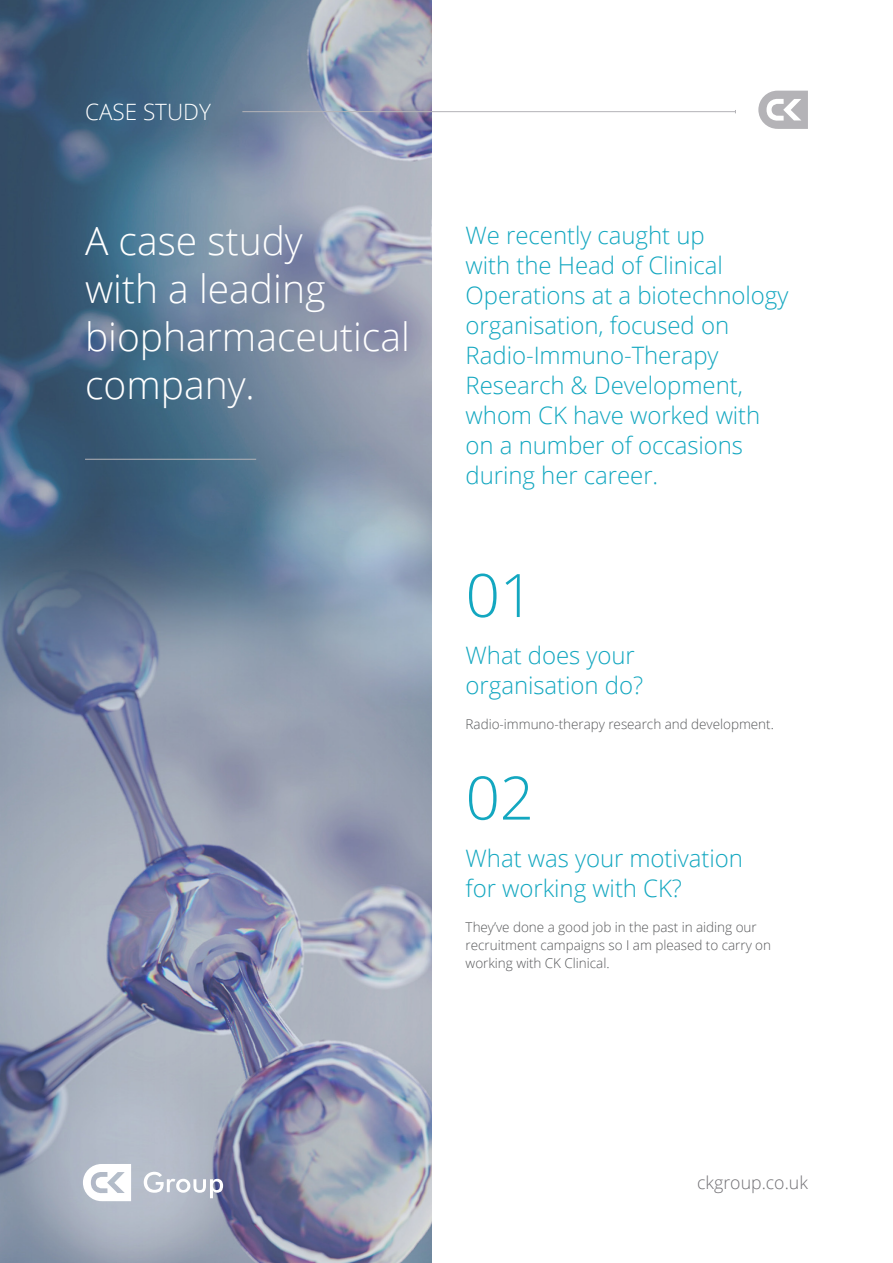
<style>
.page{position:relative;width:893px;height:1263px;background:#fff}
.page>*{position:absolute;margin:0;border:0;box-sizing:border-box;transform-origin:0 0}
.t1{font:300 60px "Open Sans";color:#13a7c0}
.t2{font:300 39px/48px "Open Sans";color:#fff}
.t3{font:300 24px/30px "Open Sans";letter-spacing:-.005em;color:#13a7c0}
.t4{font:300 22.5px "Open Sans";color:#fff}
.t5{font:300 17.7px "Open Sans";color:#717074}
.t6{font:300 13.5px/18px "Open Sans";letter-spacing:-.005em;color:#57585a}
</style>
<div class="page">
<img style="left:0;top:0;width:432px;height:1263px">
<hr style="left:85px;top:459px;width:171px;height:1px;background:#b4b3b7">
<svg style="left:83px;top:1164px;width:48px;height:37px"></svg>
<svg style="left:144px;top:1172px;width:79px;height:26px"></svg>
<svg style="left:758px;top:91px;width:50px;height:38px"></svg>
<hr style="left:242px;top:111px;width:493px;height:1px;background:#b4b3b7">
<p class="t4" style="left:85px;top:97px;width:127px">CASE STUDY</p>
<p class="t2" style="left:85px;top:216px;width:326px">A case study<br>with a leading biopharmaceutical company.</p>
<p class="t3" style="left:466px;top:220px;width:324px">We recently caught up<br>with the Head of Clinical<br>Operations at a biotechnology organisation, focused on<br>Radio-Immuno-Therapy<br>Research &amp; Development, whom CK have worked with on a number of occasions during her career.</p>
<p class="t1" style="left:466px;top:554px;width:70px">01</p>
<p class="t3" style="left:466px;top:640px;width:179px">What does your organisation do?</p>
<p class="t6" style="left:466px;top:715px;width:310px">Radio-immuno-therapy research and development.</p>
<p class="t1" style="left:466px;top:757px;width:70px">02</p>
<p class="t3" style="left:466px;top:842px;width:279px">What was your motivation for working with CK?</p>
<p class="t6" style="left:466px;top:917px;width:307px">They’ve done a good job in the past in aiding our recruitment campaigns so I am pleased to carry on working with CK Clinical.</p>
<p class="t5" style="left:697px;top:1171px;width:112px">ckgroup.co.uk</p>
</div>
